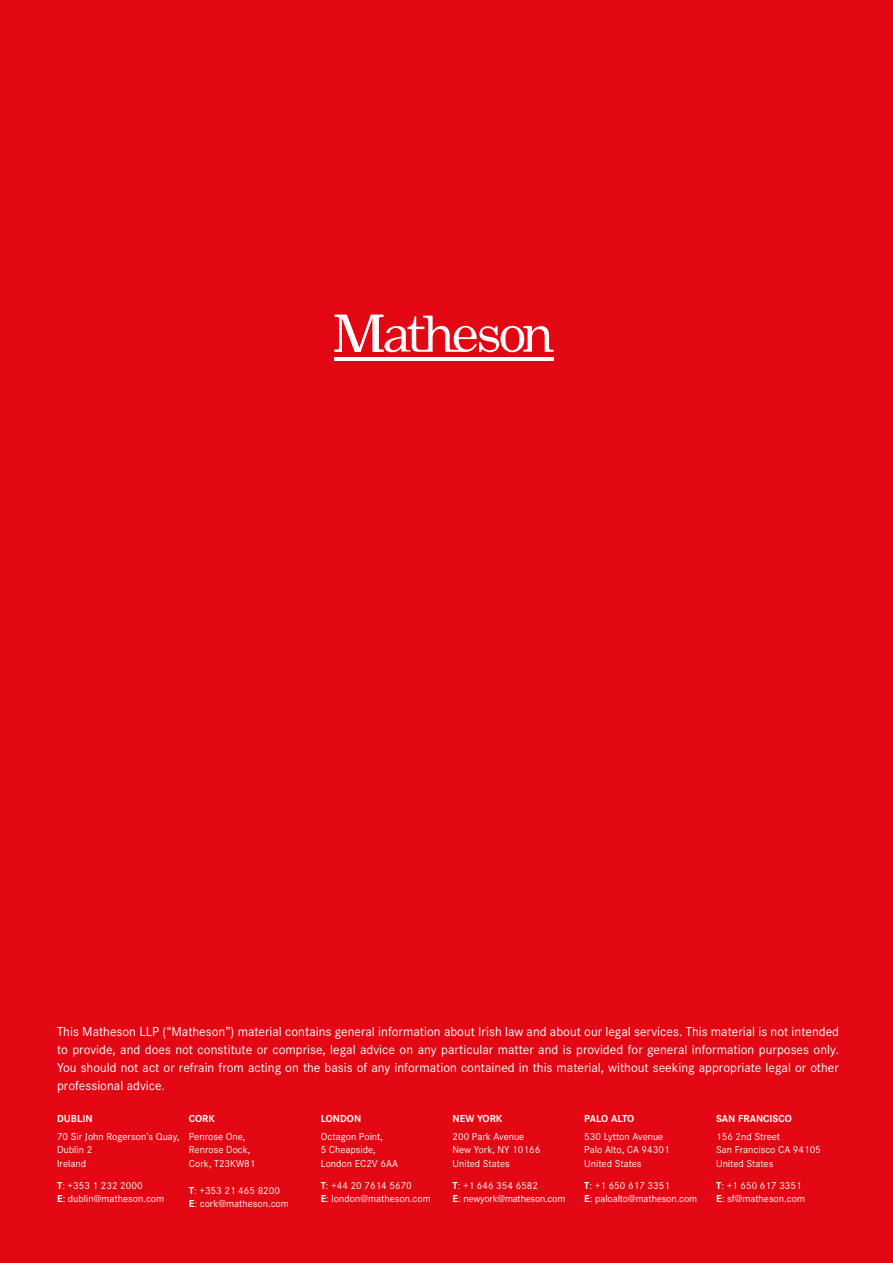
<style>
.page{position:relative;width:893px;height:1263px;background:#e30613}
.page>*{position:absolute;margin:0;border:0;box-sizing:border-box;transform-origin:0 0}
.t1{font:13.5px/18px "Corporate S Pro";color:#fff;text-align:justify}
.t2{font:10.5px/13.5px "Corporate S Pro";color:#fff}
.t3{font:700 10.5px "Corporate S Pro";color:#fff}
.t4{font:10.5px/13.5px "Corporate S Pro";letter-spacing:-.02em;color:#fff}
.s1{font-weight:700}
</style>
<div class="page">
<hr style="left:334px;top:358px;width:219px;height:3px;background:#fff">
<svg style="left:334px;top:315px;width:219px;height:37px"></svg>
<p class="t1" style="left:57px;top:1021px;width:783px">This Matheson LLP (“Matheson”) material contains general information about Irish law and about our legal services. This material is not intended to provide, and does not constitute or comprise, legal advice on any particular matter and is provided for general information purposes only.<br>You should not act or refrain from acting on the basis of any information contained in this material, without seeking appropriate legal or other professional advice.</p>
<p class="t3" style="left:57px;top:1110px;width:37px">DUBLIN</p>
<p class="t2" style="left:57px;top:1128px;width:124px">70 Sir John Rogerson’s Quay,<br>Dublin 2<br>Ireland</p>
<p class="t2" style="left:57px;top:1178px;width:109px"><span class="s1">T</span>: +353 1 232 2000<br><span class="s1">E</span>: dublin@matheson.com</p>
<p class="t3" style="left:189px;top:1110px;width:28px">CORK</p>
<p class="t2" style="left:189px;top:1129px;width:68px">Penrose One,<br>Renrose Dock,<br>Cork, T23KW81</p>
<p class="t2" style="left:189px;top:1183px;width:102px"><span class="s1">T</span>: +353 21 465 8200<br><span class="s1">E</span>: cork@matheson.com</p>
<p class="t3" style="left:321px;top:1110px;width:42px">LONDON</p>
<p class="t2" style="left:321px;top:1129px;width:79px">Octagon Point,<br>5 Cheapside,<br>London EC2V 6AA</p>
<p class="t2" style="left:321px;top:1178px;width:112px"><span class="s1">T</span>: +44 20 7614 5670<br><span class="s1">E</span>: london@matheson.com</p>
<p class="t3" style="left:452px;top:1110px;width:51px">NEW YORK</p>
<p class="t2" style="left:452px;top:1129px;width:89px">200 Park Avenue<br>New York, NY 10166<br>United States</p>
<p class="t4" style="left:452px;top:1178px;width:114px"><span class="s1">T</span>: +1 646 354 6582<br><span class="s1">E</span>: newyork@matheson.com</p>
<p class="t3" style="left:584px;top:1110px;width:51px">PALO ALTO</p>
<p class="t2" style="left:584px;top:1129px;width:87px">530 Lytton Avenue<br>Palo Alto, CA 94301<br>United States</p>
<p class="t2" style="left:584px;top:1178px;width:114px"><span class="s1">T</span>: +1 650 617 3351<br><span class="s1">E</span>: paloalto@matheson.com</p>
<p class="t3" style="left:716px;top:1110px;width:77px">SAN FRANCISCO</p>
<p class="t2" style="left:716px;top:1129px;width:106px">156 2nd Street<br>San Francisco CA 94105<br>United States</p>
<p class="t2" style="left:716px;top:1178px;width:90px"><span class="s1">T</span>: +1 650 617 3351<br><span class="s1">E</span>: sf@matheson.com</p>
</div>
